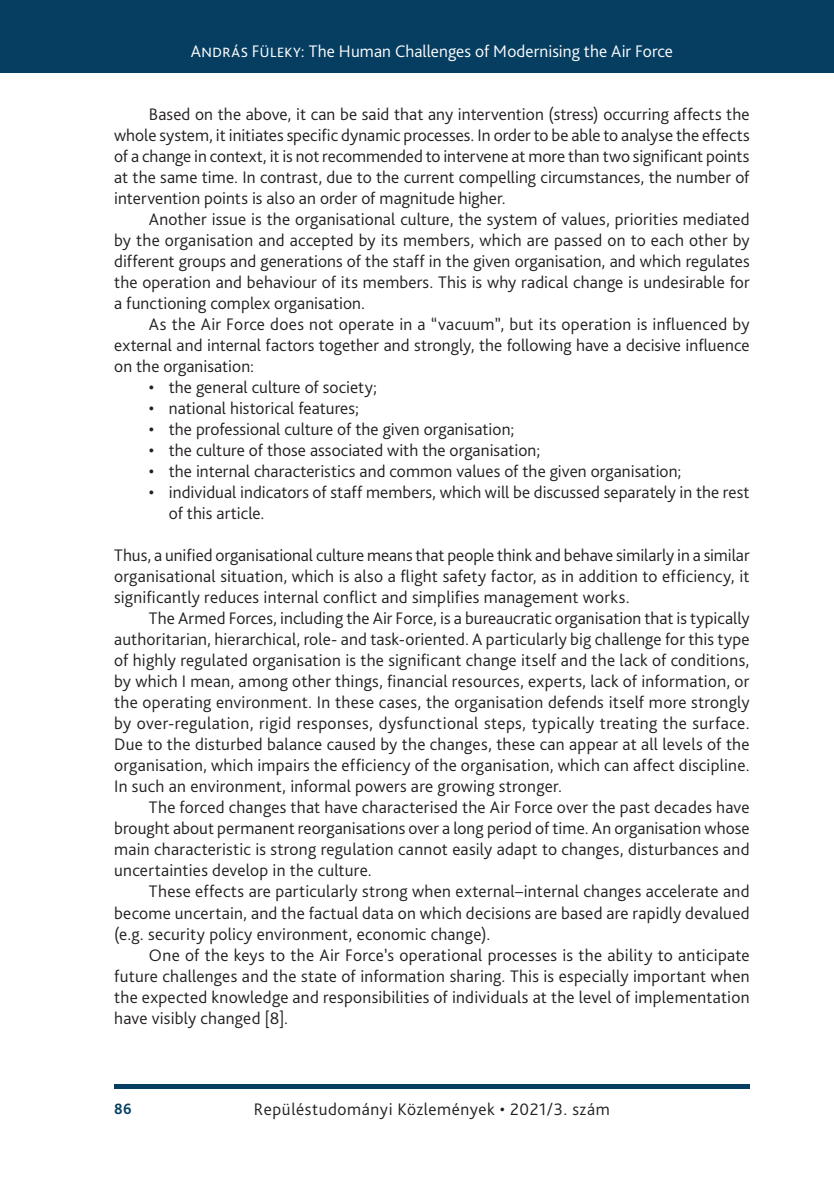
<style>
.page{position:relative;width:834px;height:1181px;background:#fff}
.page>*{position:absolute;margin:0;border:0;box-sizing:border-box;transform-origin:0 0}
._1__Body{font:300 17.5px/21px "Bliss Pro";letter-spacing:.01em;color:#231f20;text-align:justify}
._2__Body_1st_paragra{font:300 17.5px/21px "Bliss Pro";letter-spacing:.005em;color:#231f20;text-align:justify}
.t1{font:300 17.5px "Bliss Pro";letter-spacing:.005em;color:#fff}
._1__Body-2{font:300 17.5px "Bliss Pro";letter-spacing:.03em;color:#231f20}
.t2{font:700 15.75px "Bliss Pro";color:#063e62;scale:.95 1}
.s1{font-weight:400}
</style>
<div class="page">
<div style="left:0;top:0;width:833px;height:73px;background:#063e62"></div>
<hr style="left:833px;top:0;width:1px;height:73px;background:#063e62">
<div style="left:114px;top:1084px;width:635px;height:5px;background:#063e62"></div>
<p class="t1" style="left:191px;top:41px;width:484px">András Füleky: The Human Challenges of Modernising the Air Force</p>
<p class="_1__Body" style="left:114px;top:103px;width:637px;text-indent:35px">Based on the above, it can be said that any intervention (stress) occurring affects the whole system, it initiates specific dynamic processes. In order to be able to analyse the effects of a change in context, it is not recommended to intervene at more than two significant points at the same time. In contrast, due to the current compelling circumstances, the number of intervention points is also an order of magnitude higher.</p>
<p class="_1__Body" style="left:114px;top:208px;width:637px;text-indent:35px">Another issue is the organisational culture, the system of values, priorities mediated by the organisation and accepted by its members, which are passed on to each other by different groups and generations of the staff in the given organisation, and which regulates the operation and behaviour of its members. This is why radical change is undesirable for a functioning complex organisation.</p>
<p class="_1__Body" style="left:114px;top:313px;width:636px;text-indent:35px">As the Air Force does not operate in a “vacuum”, but its operation is influenced by external and internal factors together and strongly, the following have a decisive influence on the organisation:</p>
<p class="_1__Body" style="left:149px;top:376px;width:229px"><span class="s1">•</span> the general culture of society;</p>
<p class="_1__Body" style="left:149px;top:397px;width:211px"><span class="s1">•</span> national historical features;</p>
<p class="_1__Body" style="left:149px;top:418px;width:367px"><span class="s1">•</span> the professional culture of the given organisation;</p>
<p class="_1__Body" style="left:149px;top:439px;width:393px"><span class="s1">•</span> the culture of those associated with the organisation;</p>
<p class="_1__Body" style="left:149px;top:460px;width:534px"><span class="s1">•</span> the internal characteristics and common values of the given organisation;</p>
<p class="_1__Body" style="left:169px;top:481px;width:582px;text-indent:-20px"><span class="s1">•</span> individual indicators of staff members, which will be discussed separately in the rest of this article.</p>
<p class="_2__Body_1st_paragra" style="left:114px;top:544px;width:636px">Thus, a unified organisational culture means that people think and behave similarly in a similar organisational situation, which is also a flight safety factor, as in addition to efficiency, it significantly reduces internal conflict and simplifies management works.</p>
<p class="_1__Body" style="left:114px;top:607px;width:637px;text-indent:35px">The Armed Forces, including the Air Force, is a bureaucratic organisation that is typically authoritarian, hierarchical, role- and task-oriented. A particularly big challenge for this type of highly regulated organisation is the significant change itself and the lack of conditions, by which I mean, among other things, financial resources, experts, lack of information, or the operating environment. In these cases, the organisation defends itself more strongly by over-regulation, rigid responses, dysfunctional steps, typically treating the surface.<br>Due to the disturbed balance caused by the changes, these can appear at all levels of the organisation, which impairs the efficiency of the organisation, which can affect discipline.<br>In such an environment, informal powers are growing stronger.</p>
<p class="_1__Body" style="left:114px;top:796px;width:637px;text-indent:35px">The forced changes that have characterised the Air Force over the past decades have brought about permanent reorganisations over a long period of time. An organisation whose main characteristic is strong regulation cannot easily adapt to changes, disturbances and uncertainties develop in the culture.</p>
<p class="_1__Body" style="left:114px;top:880px;width:637px;text-indent:35px">These effects are particularly strong when external–internal changes accelerate and become uncertain, and the factual data on which decisions are based are rapidly devalued (e.g. security policy environment, economic change).</p>
<p class="_1__Body" style="left:114px;top:943px;width:637px;text-indent:35px">One of the keys to the Air Force’s operational processes is the ability to anticipate future challenges and the state of information sharing. This is especially important when the expected knowledge and responsibilities of individuals at the level of implementation have visibly changed [8].</p>
<p class="t2" style="left:114px;top:1099px;width:20px">86</p>
<p class="_1__Body-2" style="left:254px;top:1098px;width:357px">Repüléstudományi Közlemények • 2021/3. szám</p>
</div>
